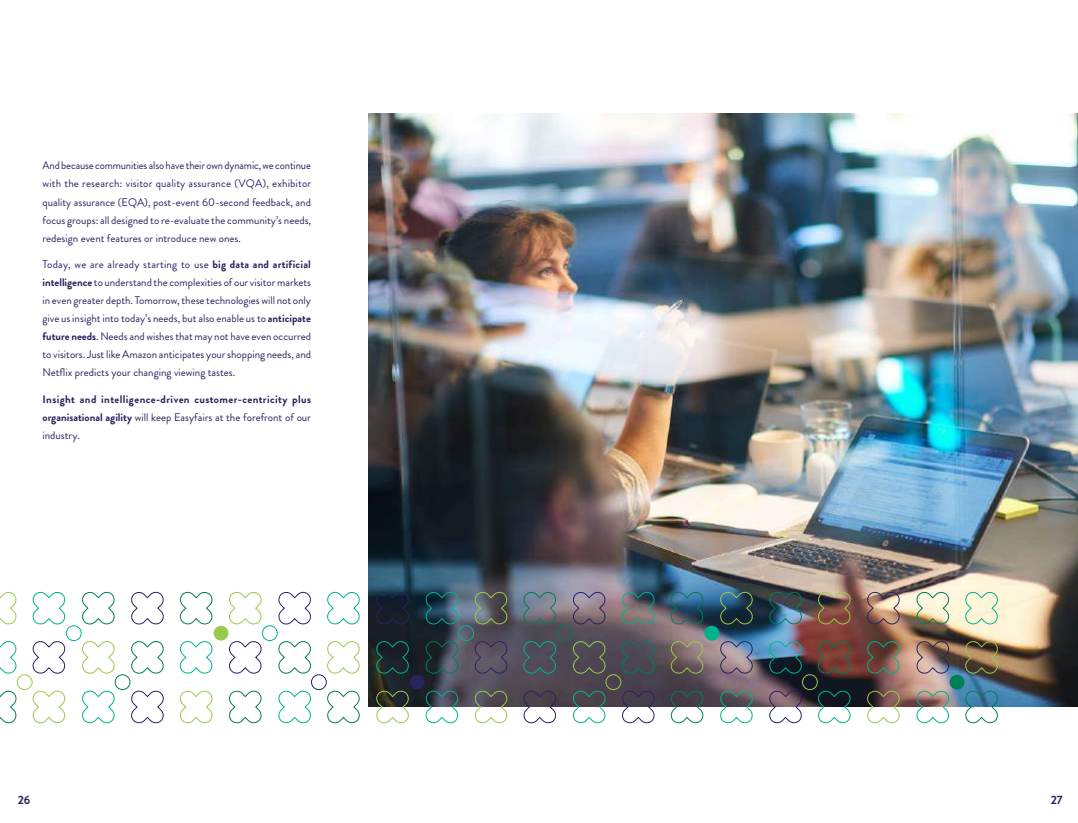
<style>
.page{position:relative;width:1078px;height:823px;background:#fff}
.page>*{position:absolute;margin:0;border:0;box-sizing:border-box;transform-origin:0 0}
.t1{font:700 12px "Brandon Grotesque";color:#282460}
.t2{font:11px/18px "Brandon Grotesque";color:#282460;text-align:justify}
.t3{font:700 11px/18px "Brandon Grotesque";letter-spacing:.035em;color:#282460;text-align:justify}
.s1{font-weight:700}
.s2{font-weight:400}
</style>
<div class="page">
<img style="left:368px;top:113px;width:709px;height:593px">
<img style="left:718px;top:688px;width:232px;height:36px">
<svg style="left:963px;top:688px;width:36px;height:36px"></svg>
<svg style="left:718px;top:590px;width:36px;height:35px"></svg>
<svg style="left:718px;top:639px;width:36px;height:35px"></svg>
<img style="left:767px;top:590px;width:232px;height:84px">
<div style="left:949px;top:674px;width:15px;height:15px;background:#007e54;border-radius:50%"></div>
<div style="left:801px;top:674px;width:16px;height:15px;border:1px solid #98ca4e;border-radius:50%"></div>
<svg style="left:571px;top:688px;width:36px;height:36px"></svg>
<svg style="left:620px;top:688px;width:36px;height:36px"></svg>
<svg style="left:669px;top:688px;width:35px;height:36px"></svg>
<svg style="left:522px;top:688px;width:35px;height:36px"></svg>
<svg style="left:474px;top:688px;width:35px;height:36px"></svg>
<img style="left:473px;top:590px;width:231px;height:84px">
<div style="left:605px;top:674px;width:16px;height:15px;border:1px solid #98ca4e;border-radius:50%"></div>
<div style="left:704px;top:625px;width:15px;height:15px;background:#00b38d;border-radius:50%"></div>
<div style="left:556px;top:625px;width:16px;height:15px;border:1px solid #007e54;border-radius:50%"></div>
<svg style="left:459px;top:624px;width:15px;height:83px"></svg>
<svg style="left:0;top:590px;width:459px;height:134px"></svg>
<p class="t2" style="left:43px;top:157px;width:270px">And because communities also have their own dynamic, we continue with the research: visitor quality assurance (VQA), exhibitor quality assurance (EQA), post-event 60-second feedback, and focus groups: all designed to re-evaluate the community’s needs, redesign event features or introduce new ones.</p>
<p class="t2" style="left:43px;top:255px;width:270px">Today, we are already starting to use <span class="s1">big data and artificial intelligence</span> to understand the complexities of our visitor markets in even greater depth. Tomorrow, these technologies will not only give us insight into today’s needs, but also enable us to <span class="s1">anticipate future needs</span>. Needs and wishes that may not have even occurred to visitors. Just like Amazon anticipates your shopping needs, and Netflix predicts your changing viewing tastes.</p>
<p class="t3" style="left:43px;top:390px;width:270px">Insight and intelligence-driven customer-centricity plus organisational agility <span class="s2">will keep Easyfairs at the forefront of our industry.</span></p>
<p class="t1" style="left:18px;top:791px;width:14px">26</p>
<p class="t1" style="left:1050px;top:791px;width:14px">27</p>
</div>
